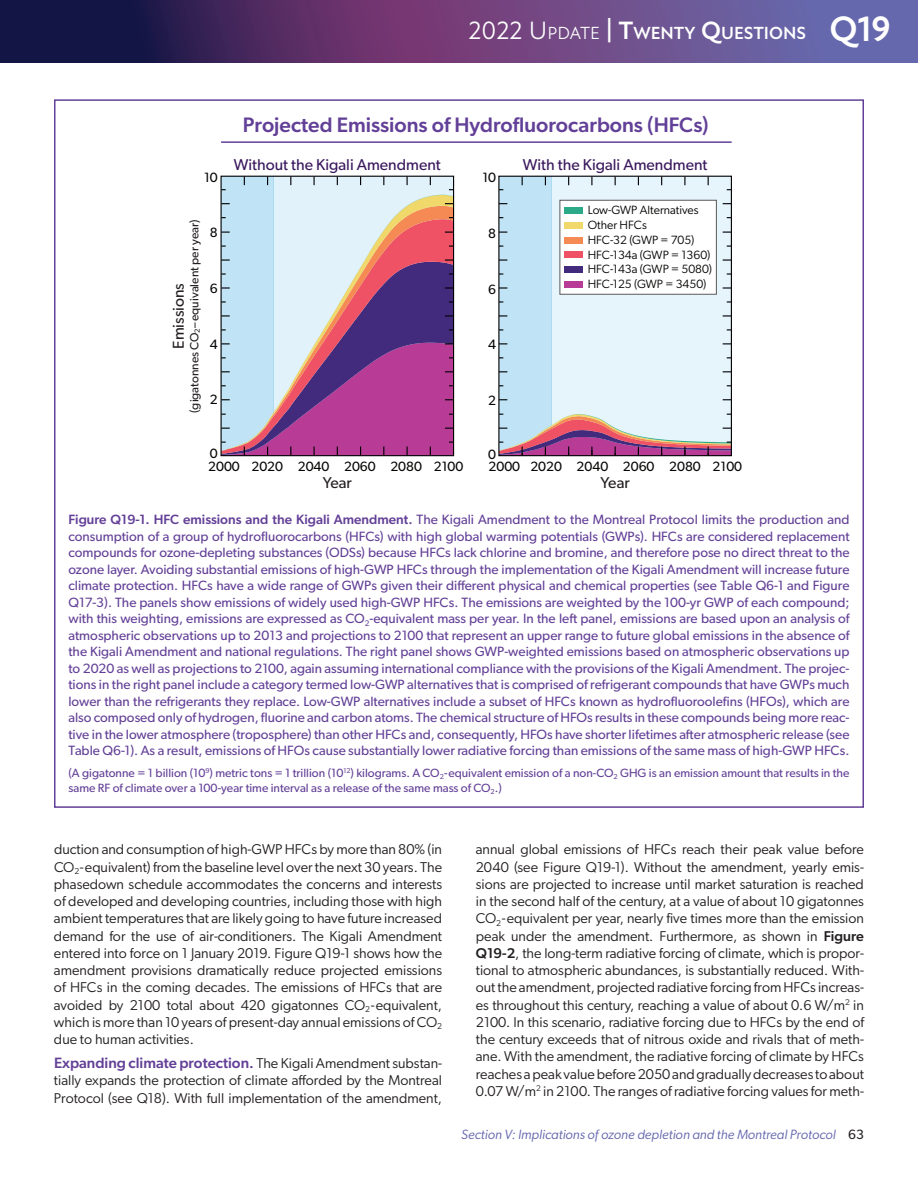
<style>
.page{position:relative;width:918px;height:1188px;background:#fff}
.page>*{position:absolute;margin:0;border:0;box-sizing:border-box;transform-origin:0 0}
.t1{font:700 36px "New Atten";color:#fff}
.t2{font:500 21px "Gibson";color:#624098}
.ES_Section_Headings{font:700 17.85px "New Atten";color:#fff}
.t3{font:15.75px "Gibson";color:#3a185d}
.t4{font:15.75px "Gibson";color:#231f20}
.Paragraph_Style_1{font:500 15px "Gibson";color:#634097}
.Paragraph_Style_1-2{font:14.25px/17.2px "Gibson";color:#231f20;text-align:justify}
.t5{font:13.5px/16.5px "Gibson";color:#634097;text-align:justify}
.t6{font:13.5px "Gibson";color:#050504}
.t7{font:italic 13.5px "Gibson";color:#6568ad}
.t8{font:12px/15px "Gibson";color:#634097}
.t9{font:12px/14.7px "Gibson";color:#050504}
.t10{font:12px "Gibson";color:#231f20}
.s1{font-weight:400;font-size:25.5px}
.s2{font-weight:400}
.s3{font-size:25.5px}
.s4{font-weight:500}
.s5{font-weight:400;font-size:14.25px;color:#231f20}
.s6{font-style:normal;color:#231f20}
</style>
<div class="page">
<svg style="left:0;top:0;width:918px;height:63px;background:#563e78"></svg>
<svg style="left:273px;top:176px;width:181px;height:279px;background:#c0ccd5"></svg>
<div style="left:221px;top:176px;width:52px;height:279px;background:#c0e4f5"></div>
<svg style="left:223px;top:195px;width:229px;height:148px"></svg>
<svg style="left:223px;top:287px;width:7px;height:2px"></svg>
<svg style="left:223px;top:259px;width:7px;height:2px"></svg>
<svg style="left:223px;top:315px;width:7px;height:2px"></svg>
<svg style="left:445px;top:287px;width:8px;height:2px"></svg>
<svg style="left:445px;top:259px;width:8px;height:2px"></svg>
<svg style="left:445px;top:315px;width:8px;height:2px"></svg>
<svg style="left:221px;top:343px;width:232px;height:113px"></svg>
<hr style="left:221px;top:141px;width:511px;height:2px;background:#624098">
<div style="left:552px;top:176px;width:180px;height:280px;background:#e6f4fb"></div>
<div style="left:499px;top:176px;width:53px;height:280px;background:#c0e4f5"></div>
<div style="left:498px;top:176px;width:234px;height:280px;border:1px solid #000003"></div>
<svg style="left:499px;top:287px;width:8px;height:2px"></svg>
<svg style="left:499px;top:259px;width:8px;height:2px"></svg>
<svg style="left:499px;top:315px;width:8px;height:2px"></svg>
<svg style="left:723px;top:287px;width:8px;height:2px"></svg>
<svg style="left:723px;top:259px;width:8px;height:2px"></svg>
<svg style="left:723px;top:315px;width:8px;height:2px"></svg>
<svg style="left:499px;top:414px;width:232px;height:42px"></svg>
<div style="left:560px;top:200px;width:156px;height:94px;background:#fff"></div>
<div style="left:560px;top:200px;width:157px;height:95px;border:1px solid #57585a"></div>
<div style="left:564px;top:281px;width:18px;height:7px;background:#b83b96"></div>
<div style="left:564px;top:266px;width:18px;height:7px;background:#422b7d"></div>
<div style="left:564px;top:252px;width:18px;height:6px;background:#ef5264"></div>
<div style="left:564px;top:237px;width:18px;height:6px;background:#f58a54"></div>
<div style="left:564px;top:207px;width:18px;height:7px;background:#2caa87"></div>
<div style="left:564px;top:222px;width:18px;height:7px;background:#f1d86b"></div>
<p class="ES_Section_Headings" style="left:468px;top:22px;width:338px"><span class="s1">2022 U</span><span class="s2">pdate</span> <sup>|</sup> <span class="s3">T</span>WENTY <span class="s3">Q</span>UESTIONS</p>
<p class="t1" style="left:830px;top:8px;width:63px">Q19</p>
<p class="t2" style="left:243px;top:113px;width:467px">Projected Emissions of Hydrofluorocarbons (HFCs)</p>
<p class="t6" style="left:204px;top:169px;width:15px">10</p>
<p class="t3" style="left:234px;top:155px;width:208px">Without the Kigali Amendment</p>
<p class="t6" style="left:482px;top:170px;width:15px">10</p>
<p class="t3" style="left:523px;top:155px;width:186px">With the Kigali Amendment</p>
<p class="t10" style="left:187px;top:413px;width:195px;rotate:-90deg">(gigatonnes CO<sub>2</sub>–equivalent per year)</p>
<p class="t4" style="left:169px;top:349px;width:67px;rotate:-90deg">Emissions</p>
<p class="t6" style="left:210px;top:225px;width:9px">8</p>
<p class="t6" style="left:210px;top:280px;width:9px">6</p>
<p class="t6" style="left:210px;top:336px;width:9px">4</p>
<p class="t6" style="left:210px;top:391px;width:9px">2</p>
<p class="t6" style="left:488px;top:225px;width:9px">8</p>
<p class="t6" style="left:488px;top:281px;width:9px">6</p>
<p class="t6" style="left:488px;top:336px;width:9px">4</p>
<p class="t6" style="left:488px;top:392px;width:9px">2</p>
<p class="t9" style="left:588px;top:203px;width:112px">Low-GWP Alternatives<br>Other HFCs</p>
<p class="t9" style="left:588px;top:232px;width:108px">HFC-32 (GWP = 705)</p>
<p class="t9" style="left:588px;top:247px;width:124px">HFC-134a (GWP = 1360)</p>
<p class="t9" style="left:588px;top:262px;width:126px">HFC-143a (GWP = 5080)</p>
<p class="t9" style="left:588px;top:277px;width:120px">HFC-125 (GWP = 3450)</p>
<p class="t6" style="left:210px;top:446px;width:9px">0</p>
<p class="t6" style="left:488px;top:446px;width:9px">0</p>
<p class="t6" style="left:208px;top:458px;width:257px">2000 2020 2040 2060 2080 2100</p>
<p class="t6" style="left:489px;top:458px;width:255px">2000 2020 2040 2060 2080 2100</p>
<p class="t4" style="left:601px;top:473px;width:31px">Year</p>
<p class="t5" style="left:68px;top:511px;width:783px"><span class="s4">Figure Q19-1. HFC emissions and the Kigali Amendment.</span> The Kigali Amendment to the Montreal Protocol limits the production and consumption of a group of hydrofluorocarbons (HFCs) with high global warming potentials (GWPs). HFCs are considered replacement compounds for ozone-depleting substances (ODSs) because HFCs lack chlorine and bromine, and therefore pose no direct threat to the ozone layer. Avoiding substantial emissions of high-GWP HFCs through the implementation of the Kigali Amendment will increase future climate protection. HFCs have a wide range of GWPs given their different physical and chemical properties (see Table Q6-1 and Figure Q17-3). The panels show emissions of widely used high-GWP HFCs. The emissions are weighted by the 100-yr GWP of each compound; with this weighting, emissions are expressed as CO<sub>2</sub>-equivalent mass per year. In the left panel, emissions are based upon an analysis of atmospheric observations up to 2013 and projections to 2100 that represent an upper range to future global emissions in the absence of the Kigali Amendment and national regulations. The right panel shows GWP-weighted emissions based on atmospheric observations up to 2020 as well as projections to 2100, again assuming international compliance with the provisions of the Kigali Amendment. The projec&shy;tions in the right panel include a category termed low-GWP alternatives that is comprised of refrigerant compounds that have GWPs much lower than the refrigerants they replace. Low-GWP alternatives include a subset of HFCs known as hydrofluoroolefins (HFOs), which are also composed only of hydrogen, fluorine and carbon atoms. The chemical structure of HFOs results in these compounds being more reac&shy;tive in the lower atmosphere (troposphere) than other HFCs and, consequently, HFOs have shorter lifetimes after atmospheric release (see Table Q6-1). As a result, emissions of HFOs cause substantially lower radiative forcing than emissions of the same mass of high-GWP HFCs.</p>
<p class="t8" style="left:68px;top:765px;width:783px">(A gigatonne = 1 billion (10<sup>9</sup>) metric tons = 1 trillion (10<sup>12</sup>) kilograms. A CO<sub>2</sub>-equivalent emission of a non-CO<sub>2</sub> GHG is an emission amount that results in the same RF of climate over a 100-year time interval as a release of the same mass of CO<sub>2</sub>.)</p>
<p class="t4" style="left:323px;top:473px;width:31px">Year</p>
<p class="Paragraph_Style_1-2" style="left:54px;top:841px;width:390px">duction and consumption of high-GWP HFCs by more than 80% (in CO<sub>2</sub>-equivalent) from the baseline level over the next 30 years. The phasedown schedule accommodates the concerns and interests of developed and developing countries, including those with high ambient temperatures that are likely going to have future increased demand for the use of air-conditioners. The Kigali Amendment</p>
<p class="Paragraph_Style_1-2" style="left:54px;top:944px;width:390px">entered into force on 1 January 2019. Figure Q19-1 shows how the amendment provisions dramatically reduce projected emissions of HFCs in the coming decades. The emissions of HFCs that are avoided by 2100 total about 420 gigatonnes CO<sub>2</sub>-equivalent, which is more than 10 years of present-day annual emissions of CO<sub>2 </sub>due to human activities.</p>
<p class="Paragraph_Style_1" style="left:54px;top:1054px;width:390px">Expanding climate protection. <span class="s5">The Kigali Amendment substan-</span></p>
<p class="Paragraph_Style_1-2" style="left:54px;top:1072px;width:390px">tially expands the protection of climate afforded by the Montreal<br>Protocol (see Q18). With full implementation of the amendment,</p>
<p class="Paragraph_Style_1-2" style="left:476px;top:841px;width:390px">annual global emissions of HFCs reach their peak value before 2040 (see Figure Q19-1). Without the amendment, yearly emis&shy;sions are projected to increase until market saturation is reached in the second half of the century, at a value of about 10 gigatonnes CO<sub>2</sub>-equivalent per year, nearly five times more than the emission peak under the amendment. Furthermore, as shown in <span class="s4">Figure</span></p>
<p class="Paragraph_Style_1-2" style="left:476px;top:944px;width:390px"><span class="s4">Q19-2</span>, the long-term radiative forcing of climate, which is propor&shy;tional to atmospheric abundances, is substantially reduced. With&shy;out the amendment, projected radiative forcing from HFCs increas&shy;es throughout this century, reaching a value of about 0.6 W/m<sup>2</sup> in 2100. In this scenario, radiative forcing due to HFCs by the end of the century exceeds that of nitrous oxide and rivals that of meth&shy;ane. With the amendment, the radiative forcing of climate by HFCs reaches a peak value before 2050 and gradually decreases to about 0.07 W/m<sup>2</sup> in 2100. The ranges of radiative forcing values for meth-</p>
<p class="t7" style="left:461px;top:1127px;width:404px">Section V: Implications of ozone depletion and the Montreal Protocol <span class="s6">63</span></p>
</div>
